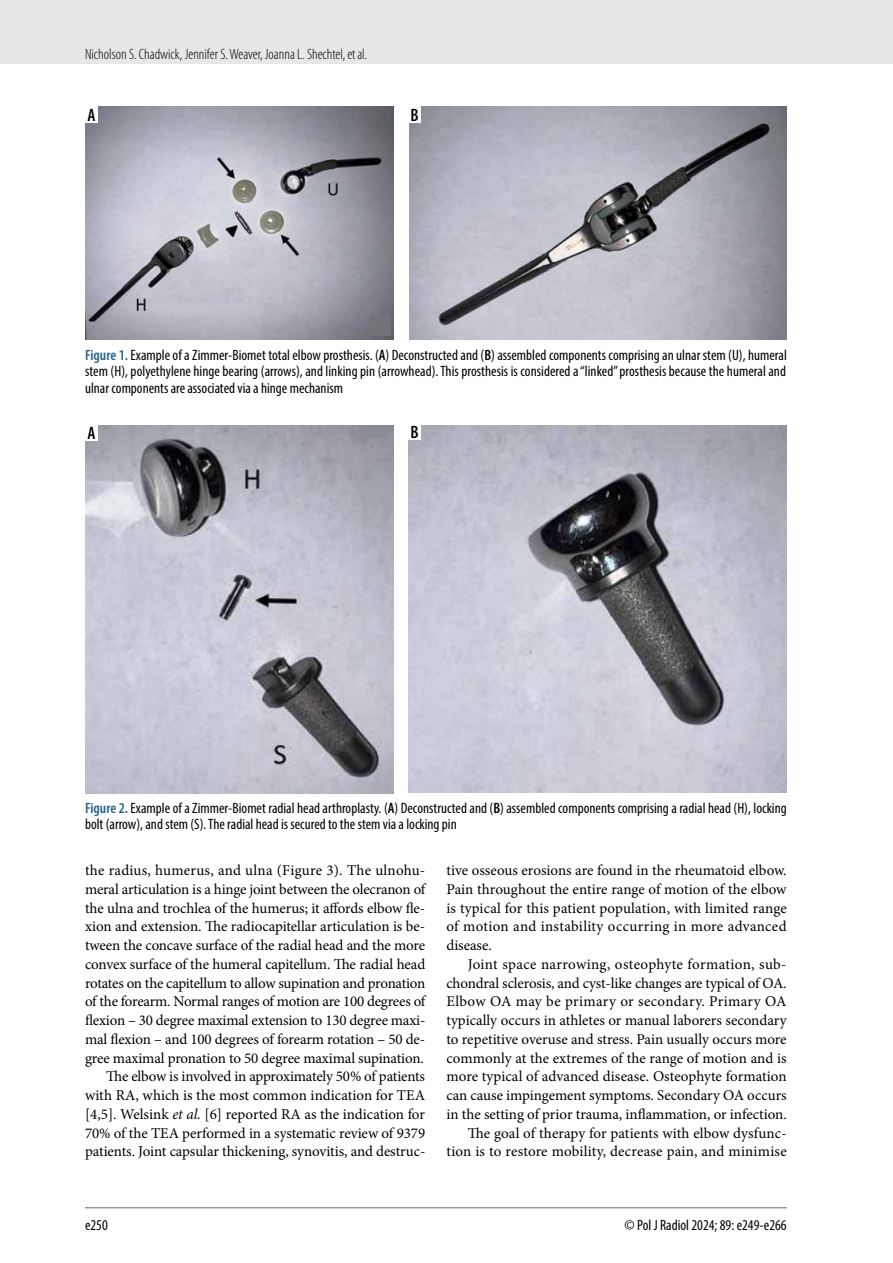
<style>
.page{position:relative;width:893px;height:1263px;background:#fff}
.page>*{position:absolute;margin:0;border:0;box-sizing:border-box;transform-origin:0 0}
.t1{font:600 condensed 18px "Myriad Pro";color:#000}
.t2{font:15px/18.8px "Minion Pro";letter-spacing:-.005em;color:#000;text-align:right}
.t3{font:condensed 15px/16.5px "Myriad Pro";color:#000;text-align:justify}
.t4{font:300 condensed 15px "Myriad Pro";color:#000}
.s1{font-weight:600;color:#25638e}
.s2{font-weight:600}
.s3{font-style:italic}
</style>
<div class="page">
<div style="left:0;top:0;width:893px;height:64px;background:#e6e7e8"></div>
<hr style="left:85px;top:1207px;width:702px;height:1px;background:#939598">
<img style="left:85px;top:106px;width:309px;height:234px">
<img style="left:410px;top:106px;width:377px;height:233px">
<img style="left:85px;top:425px;width:308px;height:368px">
<img style="left:408px;top:425px;width:379px;height:367px">
<div style="left:85px;top:106px;width:13px;height:17px;background:#fff"></div>
<div style="left:85px;top:423px;width:13px;height:17px;background:#fff"></div>
<div style="left:408px;top:105px;width:13px;height:17px;background:#fff"></div>
<div style="left:408px;top:423px;width:13px;height:17px;background:#fff"></div>
<div style="left:369px;top:317px;width:21px;height:19px;background:#737479"></div>
<p class="t4" style="left:85px;top:45px;width:283px">Nicholson S. Chadwick, Jennifer S. Weaver, Joanna L. Shechtel, et al.</p>
<p class="t1" style="left:87px;top:104px;width:10px">A</p>
<p class="t1" style="left:410px;top:103px;width:10px">B</p>
<p class="t3" style="left:85px;top:346px;width:703px"><span class="s1">Figure 1.</span> Example of a Zimmer-Biomet total elbow prosthesis. (<span class="s2">A</span>) Deconstructed and (<span class="s2">B</span>) assembled components comprising an ulnar stem (U), humeral stem (H), polyethylene hinge bearing (arrows), and linking pin (arrowhead). This prosthesis is considered a “linked” prosthesis because the humeral and ulnar components are associated via a hinge mechanism</p>
<p class="t1" style="left:87px;top:422px;width:10px">A</p>
<p class="t1" style="left:410px;top:421px;width:10px">B</p>
<p class="t3" style="left:85px;top:799px;width:703px"><span class="s1">Figure 2.</span> Example of a Zimmer-Biomet radial head arthroplasty. (<span class="s2">A</span>) Deconstructed and (<span class="s2">B</span>) assembled components comprising a radial head (H), locking bolt (arrow), and stem (S). The radial head is secured to the stem via a locking pin</p>
<p class="t2" style="left:85px;top:861px;width:342px">the radius, humerus, and ulna (Figure 3). The ulnohu&shy;meral articulation is a hinge joint between the olecranon of the ulna and trochlea of the humerus; it affords elbow fle&shy;xion and extension. The radiocapitellar articulation is be&shy;tween the concave surface of the radial head and the more convex surface of the humeral capitellum. The radial head rotates on the capitellum to allow supination and pronation of the forearm. Normal ranges of motion are 100 degrees of flexion – 30 degree maximal extension to 130 degree maxi&shy;mal flexion – and 100 degrees of forearm rotation – 50 de&shy;gree maximal pronation to 50 degree maximal supination.<br>The elbow is involved in approximately 50% of patients with RA, which is the most common indication for TEA [4,5]. Welsink <span class="s3">et al.</span> [6] reported RA as the indication for 70% of the TEA performed in a systematic review of 9379 patients. Joint capsular thickening, synovitis, and destruc-</p>
<p class="t2" style="left:446px;top:861px;width:342px;text-align:justify">tive osseous erosions are found in the rheumatoid elbow.<br>Pain throughout the entire range of motion of the elbow is typical for this patient population, with limited range of motion and instability occurring in more advanced disease.</p>
<p class="t2" style="left:446px;top:955px;width:342px">Joint space narrowing, osteophyte formation, sub&shy;chondral sclerosis, and cyst-like changes are typical of OA.<br>Elbow OA may be primary or secondary. Primary OA typically occurs in athletes or manual laborers secondary to repetitive overuse and stress. Pain usually occurs more commonly at the extremes of the range of motion and is more typical of advanced disease. Osteophyte formation can cause impingement symptoms. Secondary OA occurs in the setting of prior trauma, inflammation, or infection.<br>The goal of therapy for patients with elbow dysfunc&shy;tion is to restore mobility, decrease pain, and minimise</p>
<p class="t3" style="left:85px;top:1216px;width:24px">e250</p>
<p class="t3" style="left:625px;top:1216px;width:164px">© Pol J Radiol 2024; 89: e249-e266</p>
</div>
